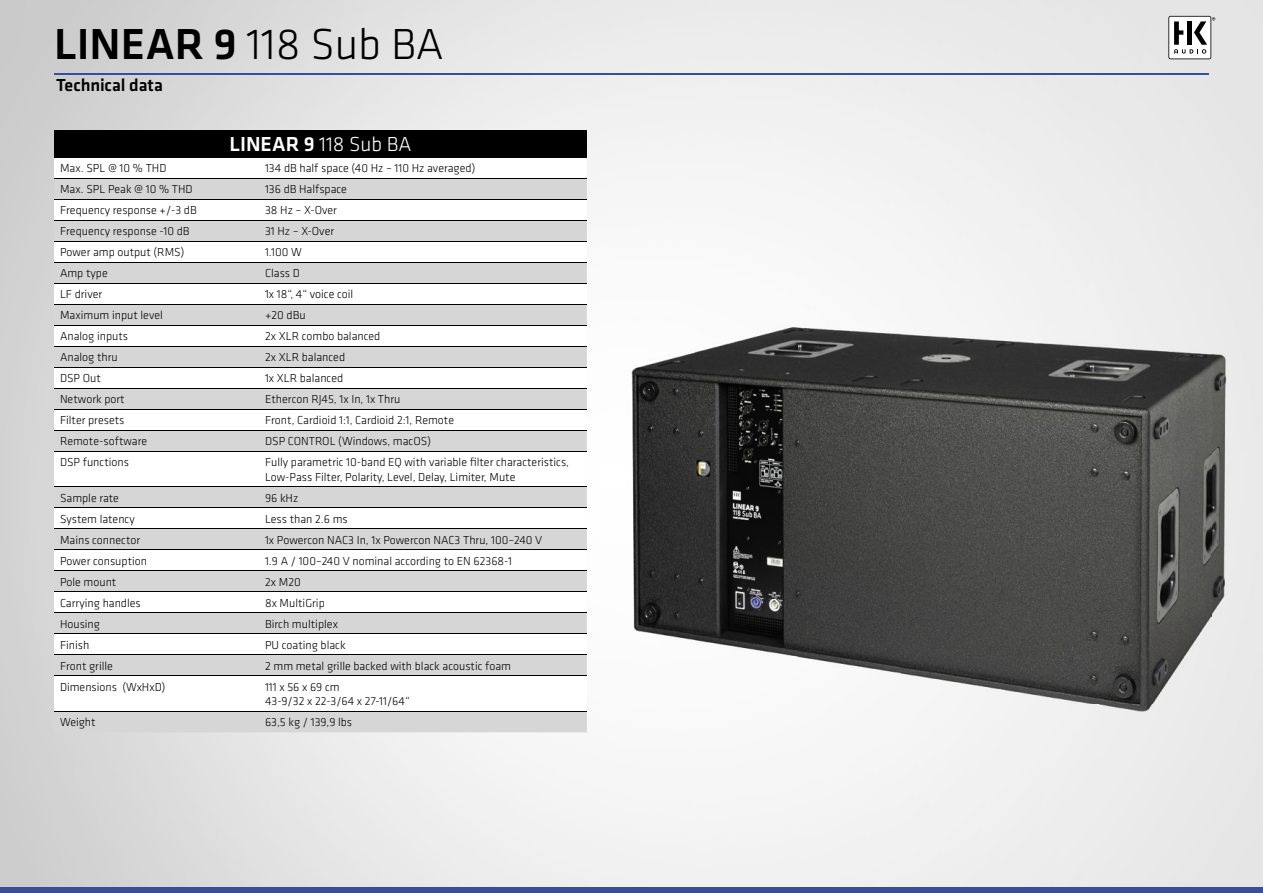
<style>
.page{position:relative;width:1263px;height:893px;background:#fff}
.page>*{position:absolute;margin:0;border:0;box-sizing:border-box;transform-origin:0 0}
.t1{font:300 45px "Klavika";color:#000}
.t2{font:300 21px "Klavika";color:#fff}
.t3{font:500 18px "Klavika";letter-spacing:-.01em;color:#000}
.t4{font:300 12px/14.4px "Klavika";color:#000}
.s1{font-weight:500}
</style>
<div class="page">
<img style="left:0;top:0;width:1263px;height:210px">
<svg style="left:1168px;top:16px;width:43px;height:43px"></svg>
<div style="left:1169px;top:17px;width:41px;height:41px;background:#fff"></div>
<svg style="left:1174px;top:17px;width:41px;height:37px"></svg>
<div style="left:0;top:887px;width:1263px;height:6px;background:#3a4d97"></div>
<hr style="left:54px;top:74px;width:1155px;height:1px;background:#3a4d97">
<img style="left:593px;top:284px;width:670px;height:473px">
<div style="left:54px;top:130px;width:533px;height:27px;background:#000"></div>
<svg style="left:54px;top:158px;width:533px;height:20px"></svg>
<svg style="left:54px;top:179px;width:533px;height:553px;fill:#d6d6d6"></svg>
<hr style="left:54px;top:157px;width:205px;height:1px;background:#000">
<hr style="left:259px;top:157px;width:328px;height:1px;background:#000">
<hr style="left:54px;top:178px;width:205px;height:1px;background:#000">
<hr style="left:259px;top:178px;width:328px;height:1px;background:#000">
<hr style="left:54px;top:199px;width:205px;height:1px;background:#000">
<hr style="left:259px;top:199px;width:328px;height:1px;background:#000">
<hr style="left:54px;top:220px;width:205px;height:1px;background:#000">
<hr style="left:259px;top:220px;width:328px;height:1px;background:#000">
<hr style="left:54px;top:241px;width:205px;height:1px;background:#000">
<hr style="left:259px;top:241px;width:328px;height:1px;background:#000">
<hr style="left:54px;top:262px;width:205px;height:1px;background:#000">
<hr style="left:259px;top:262px;width:328px;height:1px;background:#000">
<hr style="left:54px;top:283px;width:205px;height:1px;background:#000">
<hr style="left:259px;top:283px;width:328px;height:1px;background:#000">
<hr style="left:54px;top:304px;width:205px;height:1px;background:#000">
<hr style="left:259px;top:304px;width:328px;height:1px;background:#000">
<hr style="left:54px;top:325px;width:205px;height:1px;background:#000">
<hr style="left:259px;top:325px;width:328px;height:1px;background:#000">
<hr style="left:54px;top:346px;width:205px;height:1px;background:#000">
<hr style="left:259px;top:346px;width:328px;height:1px;background:#000">
<hr style="left:54px;top:367px;width:205px;height:1px;background:#000">
<hr style="left:259px;top:367px;width:328px;height:1px;background:#000">
<hr style="left:54px;top:388px;width:205px;height:1px;background:#000">
<hr style="left:259px;top:388px;width:328px;height:1px;background:#000">
<hr style="left:54px;top:409px;width:205px;height:1px;background:#000">
<hr style="left:259px;top:409px;width:328px;height:1px;background:#000">
<hr style="left:54px;top:430px;width:205px;height:1px;background:#000">
<hr style="left:259px;top:430px;width:328px;height:1px;background:#000">
<hr style="left:54px;top:451px;width:205px;height:1px;background:#000">
<hr style="left:259px;top:451px;width:328px;height:1px;background:#000">
<hr style="left:54px;top:487px;width:205px;height:1px;background:#000">
<hr style="left:259px;top:487px;width:328px;height:1px;background:#000">
<hr style="left:54px;top:508px;width:205px;height:1px;background:#000">
<hr style="left:259px;top:508px;width:328px;height:1px;background:#000">
<hr style="left:54px;top:529px;width:205px;height:1px;background:#000">
<hr style="left:259px;top:529px;width:328px;height:1px;background:#000">
<hr style="left:54px;top:550px;width:205px;height:1px;background:#000">
<hr style="left:259px;top:550px;width:328px;height:1px;background:#000">
<hr style="left:54px;top:571px;width:205px;height:1px;background:#000">
<hr style="left:259px;top:571px;width:328px;height:1px;background:#000">
<hr style="left:54px;top:592px;width:205px;height:1px;background:#000">
<hr style="left:259px;top:592px;width:328px;height:1px;background:#000">
<hr style="left:54px;top:613px;width:205px;height:1px;background:#000">
<hr style="left:259px;top:613px;width:328px;height:1px;background:#000">
<hr style="left:54px;top:634px;width:205px;height:1px;background:#000">
<hr style="left:259px;top:634px;width:328px;height:1px;background:#000">
<hr style="left:54px;top:655px;width:205px;height:1px;background:#000">
<hr style="left:259px;top:655px;width:328px;height:1px;background:#000">
<hr style="left:54px;top:676px;width:205px;height:1px;background:#000">
<hr style="left:259px;top:676px;width:328px;height:1px;background:#000">
<hr style="left:54px;top:711px;width:205px;height:1px;background:#000">
<hr style="left:259px;top:711px;width:328px;height:1px;background:#000">
<h1 class="t1" style="left:54px;top:17px;width:391px"><span class="s1">LINEAR 9</span> 118 Sub BA</h1>
<h3 class="t3" style="left:56px;top:73px;width:108px">Technical data</h3>
<h2 class="t2" style="left:229px;top:132px;width:183px"><span class="s1">LINEAR 9</span> 118 Sub BA</h2>
<p class="t4" style="left:60px;top:161px;width:108px">Max. SPL @ 10 % THD</p>
<p class="t4" style="left:265px;top:161px;width:212px">134 dB half space (40 Hz – 110 Hz averaged)</p>
<p class="t4" style="left:60px;top:182px;width:134px">Max. SPL Peak @ 10 % THD</p>
<p class="t4" style="left:265px;top:182px;width:83px">136 dB Halfspace</p>
<p class="t4" style="left:60px;top:203px;width:138px">Frequency response +/-3 dB</p>
<p class="t4" style="left:265px;top:203px;width:73px">38 Hz – X-Over</p>
<p class="t4" style="left:60px;top:224px;width:131px">Frequency response -10 dB</p>
<p class="t4" style="left:265px;top:224px;width:71px">31 Hz – X-Over</p>
<p class="t4" style="left:60px;top:245px;width:126px">Power amp output (RMS)</p>
<p class="t4" style="left:265px;top:245px;width:38px">1.100 W</p>
<p class="t4" style="left:60px;top:266px;width:49px">Amp type</p>
<p class="t4" style="left:265px;top:266px;width:36px">Class D</p>
<p class="t4" style="left:60px;top:287px;width:44px">LF driver</p>
<p class="t4" style="left:265px;top:287px;width:90px">1x 18“, 4“ voice coil</p>
<p class="t4" style="left:60px;top:308px;width:104px">Maximum input level</p>
<p class="t4" style="left:265px;top:308px;width:42px">+20 dBu</p>
<p class="t4" style="left:60px;top:329px;width:70px">Analog inputs</p>
<p class="t4" style="left:265px;top:329px;width:117px">2x XLR combo balanced</p>
<p class="t4" style="left:60px;top:350px;width:59px">Analog thru</p>
<p class="t4" style="left:265px;top:350px;width:82px">2x XLR balanced</p>
<p class="t4" style="left:60px;top:371px;width:42px">DSP Out</p>
<p class="t4" style="left:265px;top:371px;width:80px">1x XLR balanced</p>
<p class="t4" style="left:60px;top:392px;width:66px">Network port</p>
<p class="t4" style="left:265px;top:392px;width:137px">Ethercon RJ45, 1x In, 1x Thru</p>
<p class="t4" style="left:60px;top:413px;width:66px">Filter presets</p>
<p class="t4" style="left:265px;top:413px;width:191px">Front, Cardioid 1:1, Cardioid 2:1, Remote</p>
<p class="t4" style="left:60px;top:434px;width:89px">Remote-software</p>
<p class="t4" style="left:265px;top:434px;width:167px">DSP CONTROL (Windows, macOS)</p>
<p class="t4" style="left:60px;top:455px;width:70px">DSP functions</p>
<p class="t4" style="left:265px;top:455px;width:306px">Fully parametric 10-band EQ with variable filter characteristics,<br>Low-Pass Filter, Polarity, Level, Delay, Limiter, Mute</p>
<p class="t4" style="left:60px;top:491px;width:61px">Sample rate</p>
<p class="t4" style="left:265px;top:491px;width:35px">96 kHz</p>
<p class="t4" style="left:60px;top:512px;width:76px">System latency</p>
<p class="t4" style="left:265px;top:512px;width:84px">Less than 2.6 ms</p>
<p class="t4" style="left:60px;top:533px;width:82px">Mains connector</p>
<p class="t4" style="left:265px;top:533px;width:279px">1x Powercon NAC3 In, 1x Powercon NAC3 Thru, 100–240 V</p>
<p class="t4" style="left:60px;top:554px;width:89px">Power consuption</p>
<p class="t4" style="left:265px;top:554px;width:248px">1.9 A / 100–240 V nominal according to EN 62368-1</p>
<p class="t4" style="left:60px;top:575px;width:58px">Pole mount</p>
<p class="t4" style="left:265px;top:575px;width:37px">2x M20</p>
<p class="t4" style="left:60px;top:596px;width:82px">Carrying handles</p>
<p class="t4" style="left:265px;top:596px;width:61px">8x MultiGrip</p>
<p class="t4" style="left:60px;top:617px;width:42px">Housing</p>
<p class="t4" style="left:265px;top:617px;width:74px">Birch multiplex</p>
<p class="t4" style="left:60px;top:638px;width:31px">Finish</p>
<p class="t4" style="left:265px;top:638px;width:82px">PU coating black</p>
<p class="t4" style="left:60px;top:659px;width:54px">Front grille</p>
<p class="t4" style="left:265px;top:659px;width:247px">2 mm metal grille backed with black acoustic foam</p>
<p class="t4" style="left:60px;top:680px;width:107px">Dimensions (WxHxD)</p>
<p class="t4" style="left:265px;top:680px;width:146px">111 x 56 x 69 cm<br>43-9/32 x 22-3/64 x 27-11/64“</p>
<p class="t4" style="left:60px;top:715px;width:37px">Weight</p>
<p class="t4" style="left:265px;top:715px;width:89px">63,5 kg / 139,9 lbs</p>
</div>
